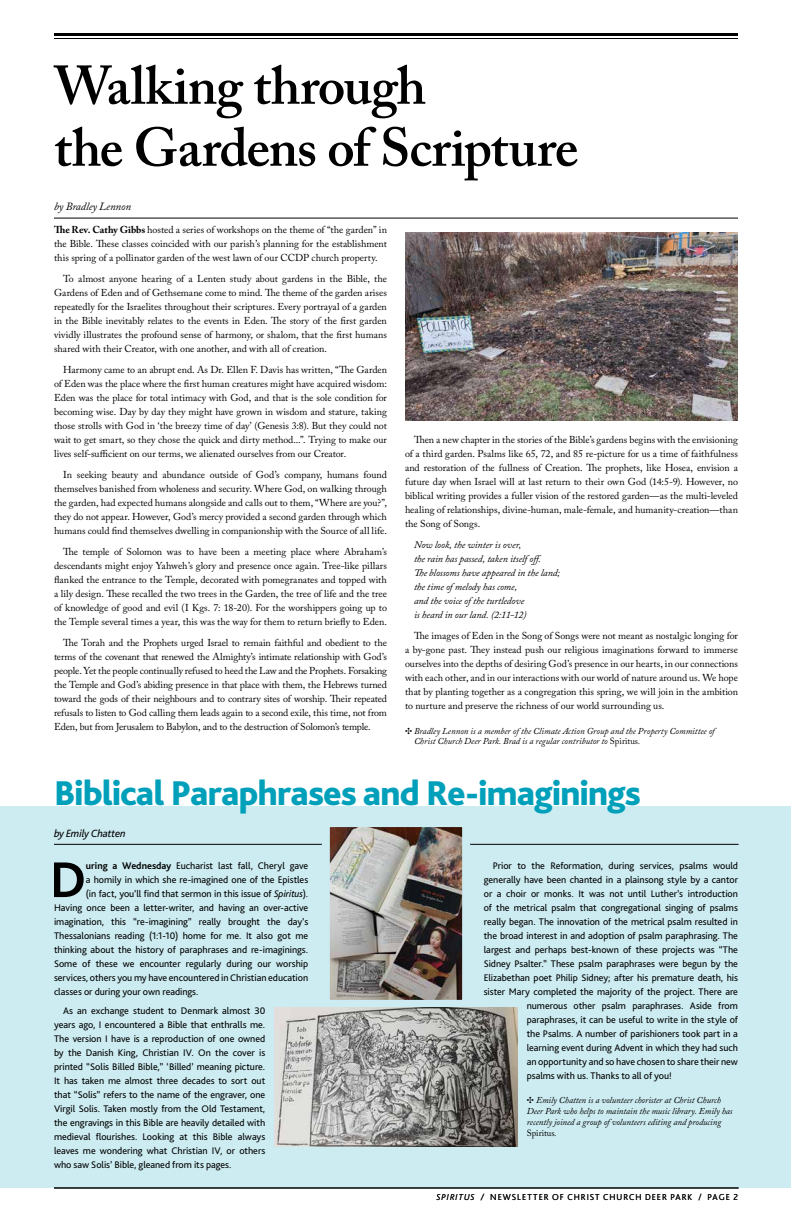
<style>
.page{position:relative;width:792px;height:1224px;background:#fff}
.page>*{position:absolute;margin:0;border:0;box-sizing:border-box;transform-origin:0 0}
.t1{font:600 54px/62px "Adobe Caslon Pro";letter-spacing:-.015em;color:#000}
.t2{font:700 52.5px "Bliss Pro";color:#000}
.t3{font:800 36px "Bliss Pro";letter-spacing:-.025em;color:#00a0ba}
.t4{font:italic 11px "Adobe Caslon Pro";letter-spacing:-.01em;color:#000}
.t5{font:italic 11px "Bliss Pro";letter-spacing:-.01em;color:#000}
.t6{font:10px/14px "Adobe Caslon Pro";letter-spacing:-.005em;color:#000;text-align:justify}
.t7{font:10px/14px "Bliss Pro";letter-spacing:-.005em;color:#000;text-align:justify}
.t8{font:italic 10px/14px "Adobe Caslon Pro";letter-spacing:-.005em;color:#000}
.t9{font:italic 9px/10.8px "Adobe Caslon Pro";letter-spacing:-.005em;color:#000}
.t10{font:300 9px "Bliss Pro";letter-spacing:.105em;color:#000}
.t11{font:italic 300 9px "Bliss Pro";letter-spacing:.1em;color:#000}
.s1{font-weight:700}
.s2{font-style:normal}
.s3{font-style:italic}
</style>
<div class="page">
<hr style="left:54px;top:33px;width:684px;height:3px;background:#000">
<hr style="left:54px;top:38px;width:684px;height:1px;background:#000">
<hr style="left:54px;top:1188px;width:685px;height:1px;background:#000">
<div style="left:0;top:806px;width:792px;height:382px;background:#ccecf1"></div>
<hr style="left:54px;top:218px;width:684px;height:1px;background:#000">
<hr style="left:54px;top:844px;width:685px;height:1px;background:#000">
<img style="left:331px;top:828px;width:130px;height:171px">
<div style="left:322px;top:819px;width:148px;height:189px;border:8px solid #ccecf1"></div>
<img style="left:405px;top:232px;width:333px;height:189px">
<img style="left:274px;top:1007px;width:244px;height:139px">
<h1 class="t1" style="left:54px;top:54px;width:526px">Walking through<br>the Gardens of Scripture</h1>
<p class="t4" style="left:54px;top:200px;width:79px">by Bradley Lennon</p>
<p class="t6" style="left:54px;top:223px;width:335px"><span class="s1">The Rev. Cathy Gibbs</span> hosted a series of workshops on the theme of “the garden” in the Bible. These classes coincided with our parish’s planning for the establishment this spring of a pollinator garden of the west lawn of our CCDP church property.</p>
<p class="t6" style="left:54px;top:272px;width:335px;text-indent:9px">To almost anyone hearing of a Lenten study about gardens in the Bible, the Gardens of Eden and of Gethsemane come to mind. The theme of the garden arises repeatedly for the Israelites throughout their scriptures. Every portrayal of a garden in the Bible inevitably relates to the events in Eden. The story of the first garden vividly illustrates the profound sense of harmony, or shalom, that the first humans shared with their Creator, with one another, and with all of creation.</p>
<p class="t6" style="left:54px;top:363px;width:335px;text-indent:9px">Harmony came to an abrupt end. As Dr. Ellen F. Davis has written, “The Garden of Eden was the place where the first human creatures might have acquired wisdom:<br>Eden was the place for total intimacy with God, and that is the sole condition for becoming wise. Day by day they might have grown in wisdom and stature, taking those strolls with God in ‘the breezy time of day’ (Genesis 3:8). But they could not wait to get smart, so they chose the quick and dirty method...”. Trying to make our lives self-sufficient on our terms, we alienated ourselves from our Creator.</p>
<p class="t6" style="left:54px;top:468px;width:335px;text-indent:9px">In seeking beauty and abundance outside of God’s company, humans found themselves banished from wholeness and security. Where God, on walking through the garden, had expected humans alongside and calls out to them, “Where are you?”, they do not appear. However, God’s mercy provided a second garden through which humans could find themselves dwelling in companionship with the Source of all life.</p>
<p class="t6" style="left:54px;top:545px;width:335px;text-indent:9px">The temple of Solomon was to have been a meeting place where Abraham’s descendants might enjoy Yahweh’s glory and presence once again. Tree-like pillars flanked the entrance to the Temple, decorated with pomegranates and topped with a lily design. These recalled the two trees in the Garden, the tree of life and the tree of knowledge of good and evil (I Kgs. 7: 18-20). For the worshippers going up to the Temple several times a year, this was the way for them to return briefly to Eden.</p>
<p class="t6" style="left:54px;top:636px;width:335px;text-indent:9px">The Torah and the Prophets urged Israel to remain faithful and obedient to the terms of the covenant that renewed the Almighty’s intimate relationship with God’s people. Yet the people continually refused to heed the Law and the Prophets. Forsaking the Temple and God’s abiding presence in that place with them, the Hebrews turned toward the gods of their neighbours and to contrary sites of worship. Their repeated refusals to listen to God calling them leads again to a second exile, this time, not from Eden, but from Jerusalem to Babylon, and to the destruction of Solomon’s temple.</p>
<p class="t6" style="left:405px;top:433px;width:335px;text-indent:9px">Then a new chapter in the stories of the Bible’s gardens begins with the envisioning of a third garden. Psalms like 65, 72, and 85 re-picture for us a time of faithfulness and restoration of the fullness of Creation. The prophets, like Hosea, envision a future day when Israel will at last return to their own God (14:5-9). However, no biblical writing provides a fuller vision of the restored garden—as the multi-leveled healing of relationships, divine-human, male-female, and humanity-creation—than the Song of Songs.</p>
<p class="t8" style="left:414px;top:538px;width:148px">Now look, the winter is over,<br>the rain has passed, taken itself off.<br>The blossoms have appeared in the land; the time of melody has come,<br>and the voice of the turtledove<br>is heard in our land. (2:11-12)</p>
<p class="t6" style="left:405px;top:629px;width:335px;text-indent:9px">The images of Eden in the Song of Songs were not meant as nostalgic longing for a by-gone past. They instead push our religious imaginations forward to immerse ourselves into the depths of desiring God’s presence in our hearts, in our connections with each other, and in our interactions with our world of nature around us. We hope that by planting together as a congregation this spring, we will join in the ambition to nurture and preserve the richness of our world surrounding us.</p>
<p class="t9" style="left:414px;top:725px;width:302px;text-indent:-9px">✣ Bradley Lennon is a member of the Climate Action Group and the Property Committee of<br>Christ Church Deer Park. Brad is a regular contributor to <span class="s2">Spiritus</span>.</p>
<h3 class="t3" style="left:54px;top:771px;width:588px">Biblical Paraphrases and Re-imaginings</h3>
<p class="t5" style="left:54px;top:826px;width:73px">by Emily Chatten</p>
<h2 class="t2" style="left:50px;top:847px;width:38px">D</h2>
<p class="t7" style="left:86px;top:859px;width:224px"><span class="s1">uring a Wednesday</span> Eucharist last fall, Cheryl gave</p>
<p class="t7" style="left:493px;top:859px;width:247px">Prior to the Reformation, during services, psalms would</p>
<p class="t7" style="left:484px;top:873px;width:256px">generally have been chanted in a plainsong style by a cantor</p>
<p class="t7" style="left:484px;top:887px;width:256px">or a choir or monks. It was not until Luther’s introduction</p>
<p class="t7" style="left:484px;top:901px;width:256px">of the metrical psalm that congregational singing of psalms</p>
<p class="t7" style="left:484px;top:915px;width:256px">really began. The innovation of the metrical psalm resulted in</p>
<p class="t7" style="left:484px;top:929px;width:256px">the broad interest in and adoption of psalm paraphrasing. The</p>
<p class="t7" style="left:484px;top:943px;width:256px">largest and perhaps best-known of these projects was “The</p>
<p class="t7" style="left:484px;top:957px;width:256px">Sidney Psalter.” These psalm paraphrases were begun by the</p>
<p class="t7" style="left:484px;top:971px;width:256px">Elizabethan poet Philip Sidney; after his premature death, his</p>
<p class="t7" style="left:484px;top:985px;width:256px">sister Mary completed the majority of the project. There are</p>
<p class="t7" style="left:527px;top:999px;width:213px">numerous other psalm paraphrases. Aside from</p>
<p class="t7" style="left:527px;top:1013px;width:213px">paraphrases, it can be useful to write in the style of</p>
<p class="t7" style="left:527px;top:1027px;width:213px">the Psalms. A number of parishioners took part in a</p>
<p class="t7" style="left:527px;top:1041px;width:213px">learning event during Advent in which they had such</p>
<p class="t7" style="left:527px;top:1055px;width:213px">an opportunity and so have chosen to share their new</p>
<p class="t7" style="left:527px;top:1069px;width:147px">psalms with us. Thanks to all of you!</p>
<p class="t9" style="left:527px;top:1095px;width:207px">✣ Emily Chatten is a volunteer chorister at Christ Church Deer Park who helps to maintain the music library. Emily has recently joined a group of volunteers editing and producing <span class="s2">Spiritus</span>.</p>
<p class="t7" style="left:86px;top:873px;width:224px">a homily in which she re-imagined one of the Epistles</p>
<p class="t7" style="left:86px;top:887px;width:224px">(in fact, you’ll find that sermon in this issue of <span class="s3">Spiritus</span>).</p>
<p class="t7" style="left:54px;top:901px;width:256px">Having once been a letter-writer, and having an over-active</p>
<p class="t7" style="left:54px;top:915px;width:256px">imagination, this “re-imagining” really brought the day’s</p>
<p class="t7" style="left:54px;top:929px;width:256px">Thessalonians reading (1:1-10) home for me. It also got me</p>
<p class="t7" style="left:54px;top:943px;width:256px">thinking about the history of paraphrases and re-imaginings.</p>
<p class="t7" style="left:54px;top:957px;width:256px">Some of these we encounter regularly during our worship</p>
<p class="t7" style="left:54px;top:971px;width:256px">services, others you my have encountered in Christian education</p>
<p class="t7" style="left:54px;top:985px;width:146px">classes or during your own readings.</p>
<p class="t7" style="left:54px;top:1003px;width:213px;text-indent:9px">As an exchange student to Denmark almost 30 years ago, I encountered a Bible that enthralls me.<br>The version I have is a reproduction of one owned by the Danish King, Christian IV. On the cover is printed “Solis Billed Bible,” ‘Billed’ meaning picture.<br>It has taken me almost three decades to sort out that “Solis” refers to the name of the engraver, one Virgil Solis. Taken mostly from the Old Testament, the engravings in this Bible are heavily detailed with medieval flourishes. Looking at this Bible always leaves me wondering what Christian IV, or others who saw Solis’ Bible, gleaned from its pages.</p>
<p class="t11" style="left:437px;top:1192px;width:49px">SPIRITUS /</p>
<p class="t10" style="left:490px;top:1192px;width:249px">NEWSLETTER OF CHRIST CHURCH DEER PARK / PAGE 2</p>
</div>
